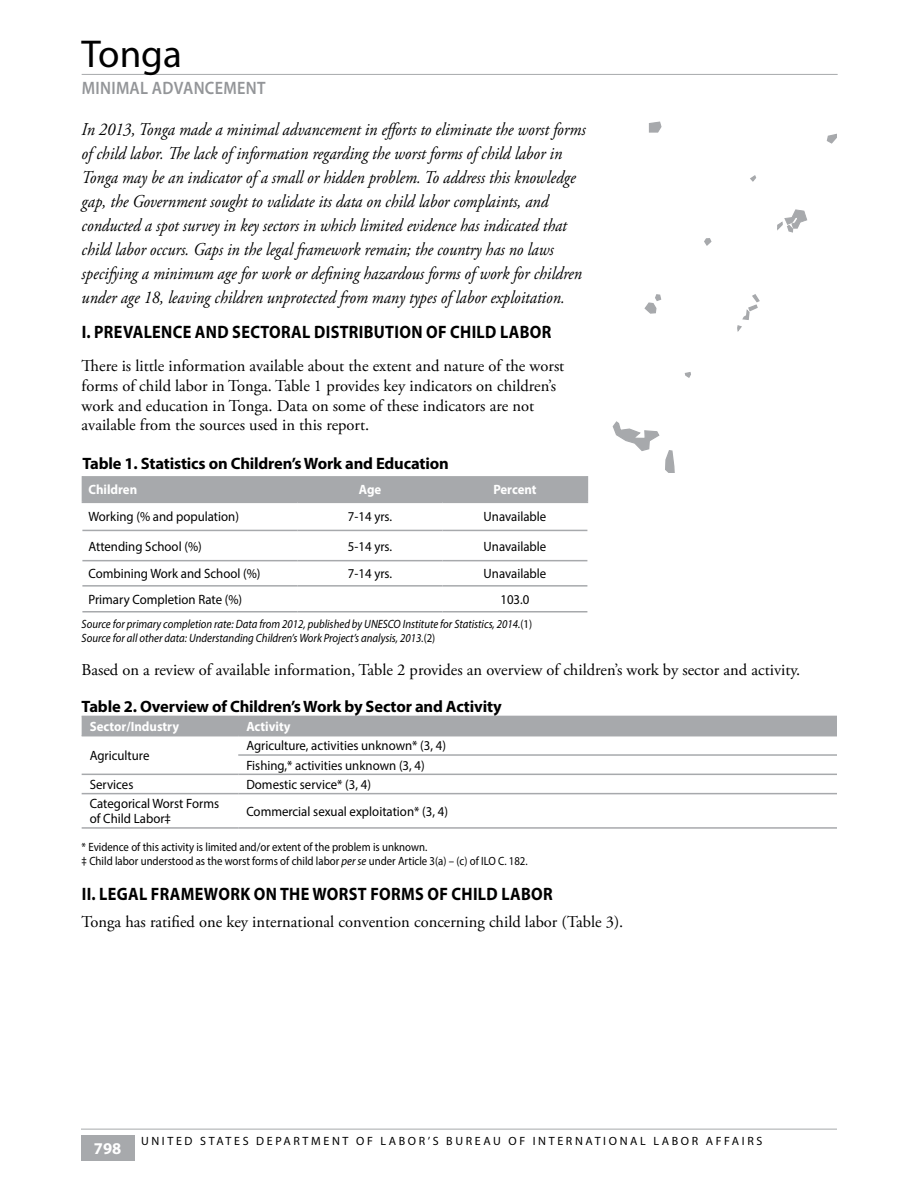
<style>
.page{position:relative;width:918px;height:1188px;background:#fff}
.page>*{position:absolute;margin:0;border:0;box-sizing:border-box;transform-origin:0 0}
.t1{font:39px "Myriad Pro";color:#000}
.LEAD_IN_TEXT{font:italic 18px/24px "Adobe Garamond Pro";color:#000;scale:.9 1}
.H1-MAIN_HEADS{font:700 18px "Myriad Pro";letter-spacing:.02em;color:#000;scale:.9 1}
.Assessment-1{font:600 18px "Myriad Pro";letter-spacing:.02em;color:#939598;scale:.9 1}
.Subtitle{font:16.5px/19.8px "Adobe Garamond Pro";color:#000}
.TABLE_TITLES{font:700 16.5px "Myriad Pro";letter-spacing:-.01em;color:#000}
.t2{font:700 16.5px "Myriad Pro";color:#fff}
.TABLE_TEXT{font:13.5px/15px "Myriad Pro";color:#000;scale:.95 1}
.TABLE_TEXT-2{font:700 13.5px "Myriad Pro";color:#fff;scale:.95 1}
.TABLE_SOURCES{font:italic 12px "Myriad Pro";color:#000;scale:.9 1}
.TABLE_SOURCES-2{font:12px "Myriad Pro";color:#000;scale:.9 1}
.TABLE_SOURCES-3{font:12px "Myriad Pro";letter-spacing:.22em;color:#000}
.s1{font-style:normal}
.s2{font-style:italic}
</style>
<div class="page">
<div style="left:81px;top:1136px;width:53px;height:25px;background:#a7a9ac"></div>
<hr style="left:81px;top:1129px;width:756px;height:1px;background:#a7a9ac">
<svg style="left:648px;top:122px;width:14px;height:11px"></svg>
<svg style="left:684px;top:372px;width:7px;height:6px"></svg>
<svg style="left:612px;top:421px;width:63px;height:51px"></svg>
<svg style="left:644px;top:294px;width:18px;height:20px"></svg>
<svg style="left:704px;top:238px;width:8px;height:8px"></svg>
<svg style="left:750px;top:175px;width:7px;height:7px"></svg>
<svg style="left:777px;top:209px;width:31px;height:24px"></svg>
<svg style="left:737px;top:294px;width:23px;height:38px"></svg>
<svg style="left:826px;top:133px;width:11px;height:11px"></svg>
<hr style="left:82px;top:74px;width:756px;height:1px;background:#a7a9ac">
<hr style="left:82px;top:611px;width:216px;height:2px;background:#a7a9ac">
<hr style="left:298px;top:611px;width:145px;height:2px;background:#a7a9ac">
<hr style="left:443px;top:611px;width:144px;height:2px;background:#a7a9ac">
<div style="left:82px;top:476px;width:506px;height:26px;background:#a7a9ac"></div>
<hr style="left:82px;top:502px;width:216px;height:1px;background:#a7a9ac">
<hr style="left:298px;top:502px;width:145px;height:1px;background:#a7a9ac">
<hr style="left:443px;top:502px;width:145px;height:1px;background:#a7a9ac">
<hr style="left:82px;top:530px;width:216px;height:1px;background:#a7a9ac">
<hr style="left:298px;top:530px;width:145px;height:1px;background:#a7a9ac">
<hr style="left:443px;top:530px;width:144px;height:1px;background:#a7a9ac">
<hr style="left:82px;top:560px;width:216px;height:1px;background:#a7a9ac">
<hr style="left:298px;top:560px;width:145px;height:1px;background:#a7a9ac">
<hr style="left:443px;top:560px;width:144px;height:1px;background:#a7a9ac">
<hr style="left:82px;top:585px;width:216px;height:2px;background:#a7a9ac">
<hr style="left:298px;top:585px;width:145px;height:2px;background:#a7a9ac">
<hr style="left:443px;top:585px;width:144px;height:2px;background:#a7a9ac">
<div style="left:82px;top:717px;width:755px;height:18px;background:#a7a9ac"></div>
<hr style="left:82px;top:716px;width:156px;height:1px;background:#a7a9ac">
<hr style="left:238px;top:716px;width:599px;height:1px;background:#a7a9ac">
<hr style="left:82px;top:735px;width:156px;height:1px;background:#a7a9ac">
<hr style="left:238px;top:735px;width:599px;height:1px;background:#a7a9ac">
<hr style="left:238px;top:754px;width:599px;height:2px;background:#a7a9ac">
<hr style="left:82px;top:774px;width:156px;height:1px;background:#a7a9ac">
<hr style="left:238px;top:774px;width:599px;height:1px;background:#a7a9ac">
<hr style="left:82px;top:793px;width:156px;height:1px;background:#a7a9ac">
<hr style="left:238px;top:793px;width:599px;height:1px;background:#a7a9ac">
<hr style="left:82px;top:827px;width:156px;height:2px;background:#a7a9ac">
<hr style="left:238px;top:827px;width:599px;height:2px;background:#a7a9ac">
<h1 class="t1" style="left:82px;top:30px;width:102px">Tonga</h1>
<p class="Assessment-1" style="left:82px;top:77px;width:206px">MINIMAL ADVANCEMENT</p>
<p class="LEAD_IN_TEXT" style="left:82px;top:117px;width:561px">In 2013, Tonga made a minimal advancement in efforts to eliminate the worst forms of child labor. The lack of information regarding the worst forms of child labor in Tonga may be an indicator of a small or hidden problem. To address this knowledge gap, the Government sought to validate its data on child labor complaints, and conducted a spot survey in key sectors in which limited evidence has indicated that child labor occurs. Gaps in the legal framework remain; the country has no laws specifying a minimum age for work or defining hazardous forms of work for children under age 18, leaving children unprotected from many types of labor exploitation.</p>
<h2 class="H1-MAIN_HEADS" style="left:82px;top:320px;width:523px">I. PREVALENCE AND SECTORAL DISTRIBUTION OF CHILD LABOR</h2>
<p class="Subtitle" style="left:82px;top:356px;width:484px">There is little information available about the extent and nature of the worst forms of child labor in Tonga. Table 1 provides key indicators on children’s work and education in Tonga. Data on some of these indicators are not available from the sources used in this report.</p>
<h4 class="TABLE_TITLES" style="left:82px;top:453px;width:368px">Table 1. Statistics on Children’s Work and Education</h4>
<p class="TABLE_TEXT-2" style="left:88px;top:481px;width:53px">Children</p>
<p class="TABLE_TEXT-2" style="left:359px;top:481px;width:25px">Age</p>
<p class="TABLE_TEXT-2" style="left:493px;top:481px;width:47px">Percent</p>
<p class="TABLE_TEXT" style="left:88px;top:509px;width:160px">Working (% and population)</p>
<p class="TABLE_TEXT" style="left:348px;top:509px;width:48px">7-14 yrs.</p>
<p class="TABLE_TEXT" style="left:484px;top:509px;width:68px">Unavailable</p>
<p class="TABLE_TEXT" style="left:88px;top:538px;width:121px">Attending School (%)</p>
<p class="TABLE_TEXT" style="left:348px;top:538px;width:48px">5-14 yrs.</p>
<p class="TABLE_TEXT" style="left:484px;top:538px;width:68px">Unavailable</p>
<p class="TABLE_TEXT" style="left:88px;top:566px;width:183px">Combining Work and School (%)</p>
<p class="TABLE_TEXT" style="left:348px;top:566px;width:48px">7-14 yrs.</p>
<p class="TABLE_TEXT" style="left:484px;top:566px;width:68px">Unavailable</p>
<p class="TABLE_TEXT" style="left:88px;top:592px;width:163px">Primary Completion Rate (%)</p>
<p class="TABLE_TEXT" style="left:501px;top:592px;width:32px">103.0</p>
<p class="TABLE_SOURCES" style="left:82px;top:616px;width:502px">Source for primary completion rate: Data from 2012, published by UNESCO Institute for Statistics, 2014.<span class="s1">(1)</span></p>
<p class="TABLE_SOURCES" style="left:82px;top:631px;width:394px">Source for all other data: Understanding Children’s Work Project’s analysis, 2013.<span class="s1">(2)</span></p>
<p class="Subtitle" style="left:82px;top:661px;width:720px">Based on a review of available information, Table 2 provides an overview of children’s work by sector and activity.</p>
<h4 class="TABLE_TITLES" style="left:82px;top:696px;width:422px">Table 2. Overview of Children’s Work by Sector and Activity</h4>
<p class="TABLE_TEXT-2" style="left:90px;top:718px;width:96px">Sector/Industry</p>
<p class="TABLE_TEXT-2" style="left:246px;top:718px;width:48px">Activity</p>
<p class="TABLE_TEXT" style="left:90px;top:748px;width:64px">Agriculture</p>
<p class="TABLE_TEXT" style="left:246px;top:738px;width:212px">Agriculture, activities unknown* (3, 4)</p>
<p class="TABLE_TEXT" style="left:246px;top:758px;width:189px">Fishing,* activities unknown (3, 4)</p>
<p class="TABLE_TEXT" style="left:90px;top:777px;width:47px">Services</p>
<p class="TABLE_TEXT" style="left:246px;top:777px;width:133px">Domestic service* (3, 4)</p>
<p class="TABLE_TEXT" style="left:90px;top:796px;width:138px">Categorical Worst Forms of Child Labor‡</p>
<p class="TABLE_TEXT" style="left:246px;top:804px;width:214px">Commercial sexual exploitation* (3, 4)</p>
<p class="TABLE_SOURCES-2" style="left:82px;top:839px;width:386px">* Evidence of this activity is limited and/or extent of the problem is unknown.</p>
<p class="TABLE_SOURCES-2" style="left:82px;top:854px;width:497px">‡ Child labor understood as the worst forms of child labor <span class="s2">per se</span> under Article 3(a) – (c) of ILO C. 182.</p>
<h2 class="H1-MAIN_HEADS" style="left:82px;top:882px;width:525px">II. LEGAL FRAMEWORK ON THE WORST FORMS OF CHILD LABOR</h2>
<p class="Subtitle" style="left:82px;top:912px;width:543px">Tonga has ratified one key international convention concerning child labor (Table 3).</p>
<p class="t2" style="left:94px;top:1138px;width:29px">798</p>
<p class="TABLE_SOURCES-3" style="left:141px;top:1133px;width:623px">UNITED STATES DEPARTMENT OF LABOR’S BUREAU OF INTERNATIONAL LABOR AFFAIRS</p>
</div>
